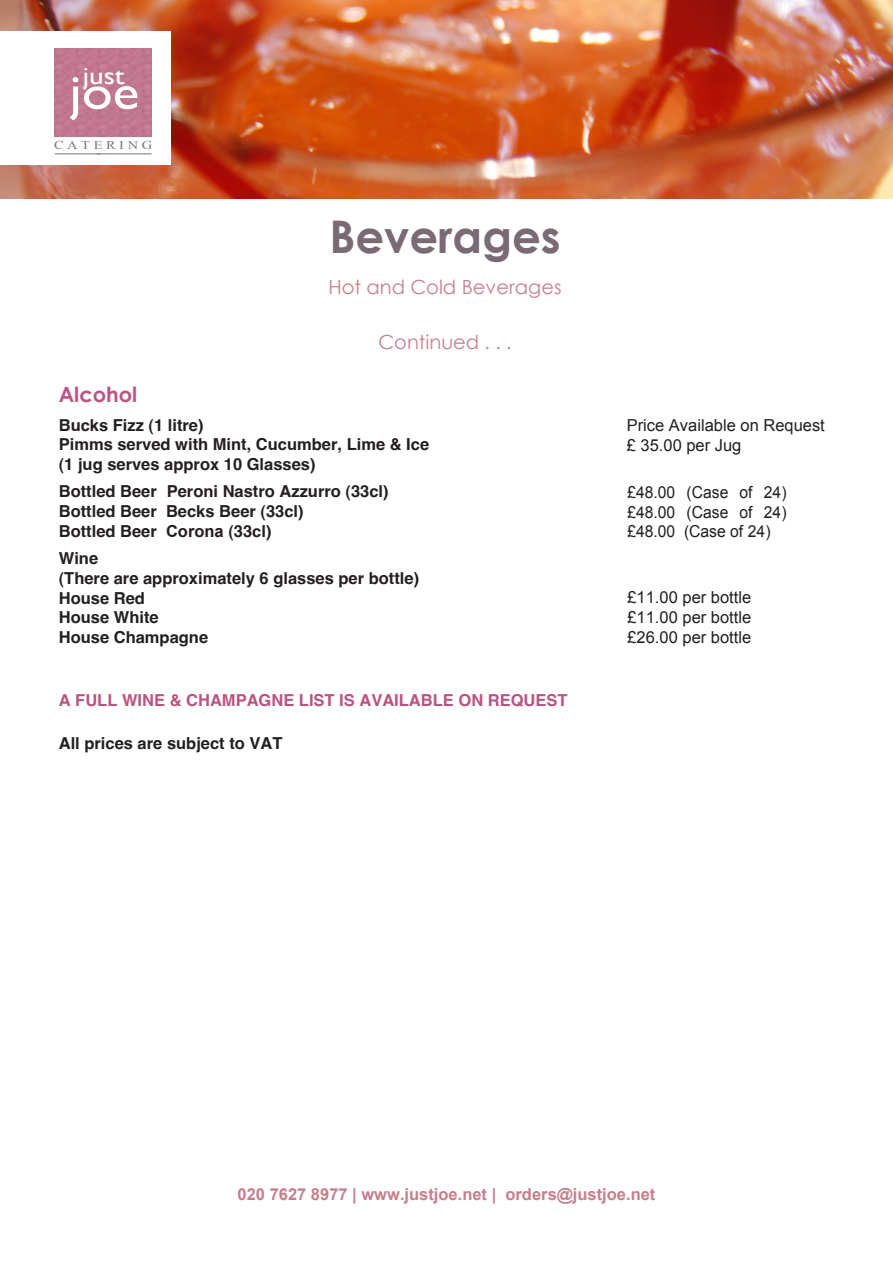
<style>
.page{position:relative;width:893px;height:1263px;background:#fff}
.page>*{position:absolute;margin:0;border:0;box-sizing:border-box;transform-origin:0 0}
.t1{font:49.8px "Gill Sans";color:#fff;scale:1.12 1}
.t2{font:700 45px "Century Gothic";color:#7a6a73}
.t3{font:24.9px "Gill Sans";color:#fff;scale:1.17 1}
.t4{font:700 21px "Century Gothic";color:#bb5584}
.t5{font:19.5px "Century Gothic";color:#c77f8d}
.t6{font:700 16.5px/19.8px "Helvetica";color:#231f20}
.t7{font:16.5px/19.8px "Arial";color:#231f20}
.t8{font:16.5px/19.8px "Arial";color:#231f20;text-align:justify;scale:.95 1}
.t9{font:700 16.5px "Arial";color:#c67e8c}
.t10{font:700 16.5px "Helvetica";color:#b95382}
.t11{font:11.85px "Times New Roman";color:#787a7d;scale:1.21 1}
.s1{font-family:"Arial"}
</style>
<div class="page">
<img style="left:0;top:0;width:893px;height:198px">
<div style="left:0;top:31px;width:170px;height:134px;background:#fff"></div>
<div style="left:54px;top:48px;width:97px;height:88px;background:#c17791"></div>
<hr style="left:55px;top:154px;width:45px;height:1px;background:#787a7d">
<hr style="left:97px;top:154px;width:54px;height:1px;background:#787a7d">
<h3 class="t3" style="left:83px;top:61px;width:37px">just</h3>
<h1 class="t1" style="left:70px;top:63px;width:64px">joe</h1>
<p class="t11" style="left:54px;top:139px;width:83px">C A T E R I N G</p>
<h2 class="t2" style="left:329px;top:203px;width:233px">Beverages</h2>
<p class="t5" style="left:328px;top:273px;width:235px">Hot and Cold Beverages</p>
<p class="t5" style="left:378px;top:328px;width:135px">Continued . . .</p>
<p class="t4" style="left:59px;top:379px;width:80px">Alcohol</p>
<p class="t6" style="left:59px;top:416px;width:372px">Bucks Fizz (1 litre)<br>Pimms served with Mint, Cucumber, Lime &amp; Ice (1 jug serves approx 10 Glasses)</p>
<p class="t6" style="left:59px;top:482px;width:331px">Bottled Beer Peroni Nastro Azzurro (33cl)<br>Bottled Beer Becks Beer (33cl)<br>Bottled Beer <span class="s1">Corona</span> (33cl)</p>
<p class="t6" style="left:59px;top:549px;width:362px">Wine<br>(There are approximately 6 glasses per bottle)<br>House Red<br>House White<br>House Champagne</p>
<p class="t10" style="left:59px;top:689px;width:510px">A FULL WINE &amp; CHAMPAGNE LIST IS AVAILABLE ON REQUEST</p>
<p class="t6" style="left:59px;top:735px;width:225px">All prices are subject to VAT</p>
<p class="t7" style="left:627px;top:415px;width:200px">Price Available on Request £ 35.00 per Jug</p>
<p class="t8" style="left:627px;top:482px;width:169px">£48.00 (Case of 24) £48.00 (Case of 24) £48.00 (Case of 24)</p>
<p class="t7" style="left:627px;top:588px;width:125px;text-align:justify">£11.00 per bottle £11.00 per bottle £26.00 per bottle</p>
<p class="t9" style="left:238px;top:1183px;width:419px">020 7627 8977 | www.justjoe.net | orders@justjoe.net</p>
</div>
